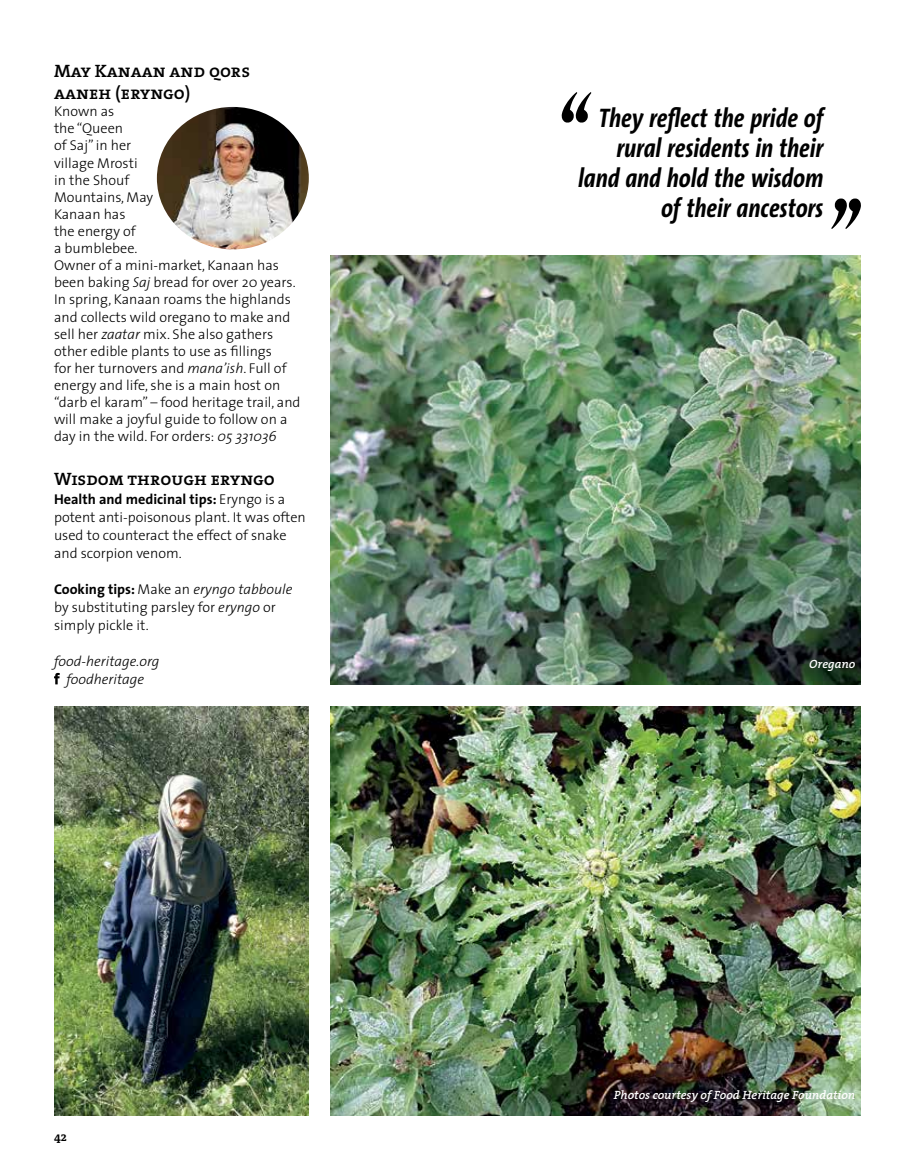
<style>
.page{position:relative;width:915px;height:1170px;background:#fff}
.page>*{position:absolute;margin:0;border:0;box-sizing:border-box;transform-origin:0 0}
.t1{font:italic 700 27px/30px "The Sans Condensed";color:#000;text-align:right}
.t2{font:18px/21.6px "The Serif Semi Bold Caps";color:#000}
.t3{font:300 14.25px/17.1px "The Sans";color:#000}
.t4{font:italic 300 14.25px/18px "The Sans";color:#000;text-align:center}
.t5{font:italic 600 12px "The Serif";color:#fff}
.t6{font:700 12px "The Antiqua B7";color:#000}
.s1{font-style:italic}
.s2{font-weight:700}
</style>
<div class="page">
<img style="left:330px;top:706px;width:530px;height:409px">
<img style="left:330px;top:255px;width:530px;height:430px">
<img style="left:54px;top:706px;width:255px;height:409px">
<svg style="left:831px;top:198px;width:29px;height:31px"></svg>
<svg style="left:561px;top:92px;width:30px;height:31px"></svg>
<svg style="left:54px;top:673px;width:6px;height:11px"></svg>
<img style="left:157px;top:107px;width:152px;height:142px">
<p class="t2" style="left:54px;top:60px;width:197px">May Kanaan and qors aaneh (eryngo)</p>
<p class="t3" style="left:54px;top:102px;width:248px">Known as<br>the “Queen<br>of Saj” in her<br>village Mrosti<br>in the Shouf<br>Mountains, May<br>Kanaan has<br>the energy of<br>a bumblebee.<br>Owner of a mini-market, Kanaan has been baking <span class="s1">Saj</span> bread for over 20 years.<br>In spring, Kanaan roams the highlands and collects wild oregano to make and sell her <span class="s1">zaatar</span> mix. She also gathers other edible plants to use as fillings<br>for her turnovers and <span class="s1">mana’ish</span>. Full of energy and life, she is a main host on “darb el karam” – food heritage trail, and will make a joyful guide to follow on a day in the wild. For orders: <span class="s1">05 331036</span></p>
<p class="t2" style="left:54px;top:467px;width:222px">Wisdom through eryngo</p>
<p class="t3" style="left:54px;top:490px;width:253px;line-height:18px"><span class="s2">Health and medicinal tips:</span> Eryngo is a potent anti-poisonous plant. It was often used to counteract the effect of snake and scorpion venom.</p>
<p class="t3" style="left:54px;top:580px;width:240px;line-height:18px"><span class="s2">Cooking tips:</span> Make an <span class="s1">eryngo tabboule </span>by substituting parsley for <span class="s1">eryngo</span> or simply pickle it.</p>
<p class="t4" style="left:54px;top:652px;width:107px">food-heritage.org foodheritage</p>
<p class="t6" style="left:54px;top:1130px;width:14px">42</p>
<h1 class="t1" style="left:578px;top:102px;width:246px">They reflect the pride of rural residents in their land and hold the wisdom of their ancestors</h1>
<p class="t5" style="left:809px;top:654px;width:48px">Oregano</p>
<p class="t5" style="left:613px;top:1084px;width:243px">Photos courtesy of Food Heritage Foundation</p>
</div>
